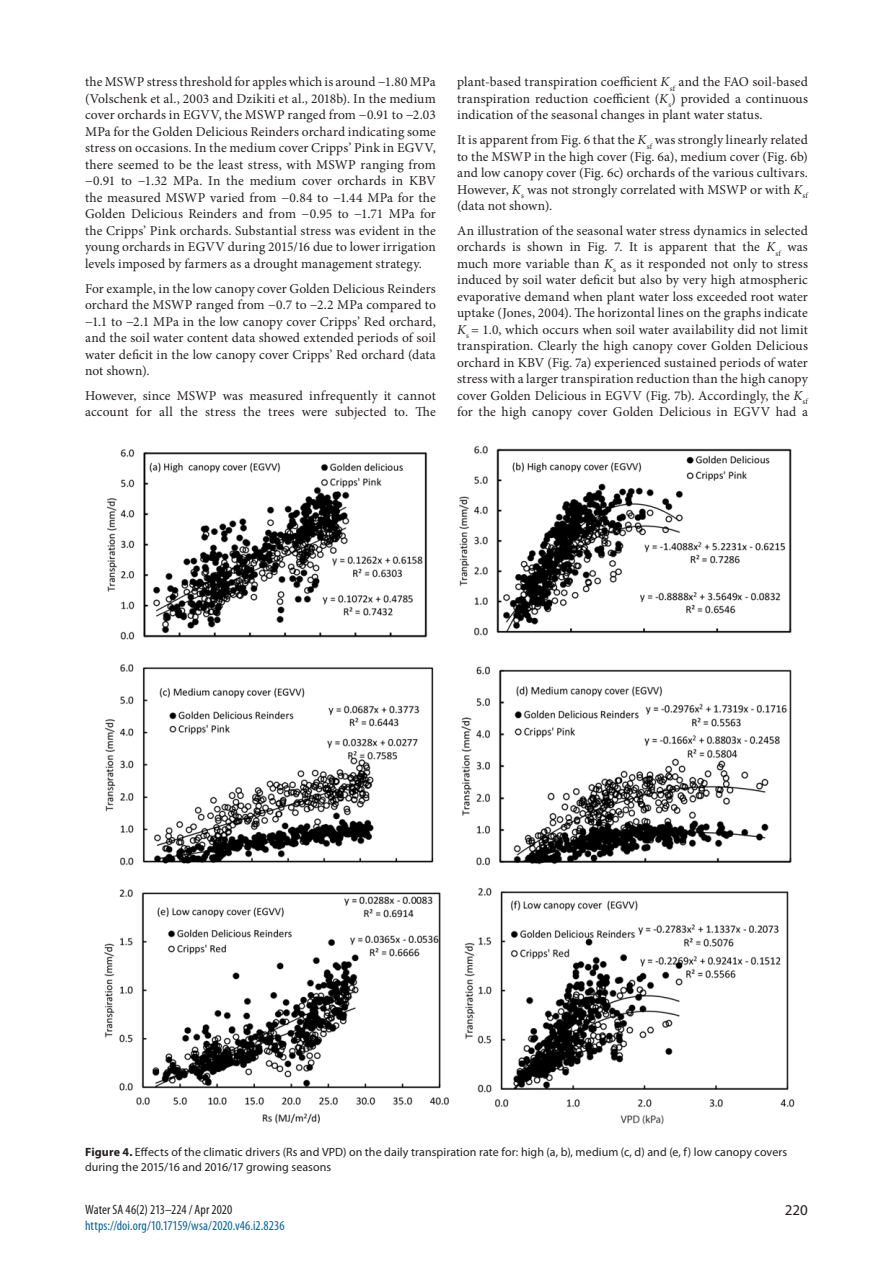
<style>
.page{position:relative;width:893px;height:1263px;background:#fff}
.page>*{position:absolute;margin:0;border:0;box-sizing:border-box;transform-origin:0 0}
.t1{font:15px "Myriad Pro";color:#231f20}
.Body_Text{font:13.5px/16.5px "Minion Pro";letter-spacing:.005em;color:#231f20;text-align:justify}
.t2{font:condensed 13.5px "Myriad Pro";letter-spacing:.005em;color:#056199}
.t3{font:condensed 13.5px "Myriad Pro";color:#231f20}
.Fig___Table_caption{font:12px/15px "Myriad Pro";letter-spacing:.005em;color:#231f20}
.s1{font-style:italic}
.s2{font-weight:700}
</style>
<div class="page">
<img style="left:104px;top:445px;width:691px;height:680px">
<p class="Body_Text" style="left:85px;top:74px;width:352px">the MSWP stress threshold for apples which is around −1.80 MPa (Volschenk et al., 2003 and Dzikiti et al., 2018b). In the medium cover orchards in EGVV, the MSWP ranged from −0.91 to −2.03<br>MPa for the Golden Delicious Reinders orchard indicating some stress on occasions. In the medium cover Cripps’ Pink in EGVV, there seemed to be the least stress, with MSWP ranging from −0.91 to −1.32 MPa. In the medium cover orchards in KBV the measured MSWP varied from −0.84 to −1.44 MPa for the Golden Delicious Reinders and from −0.95 to −1.71 MPa for the Cripps’ Pink orchards. Substantial stress was evident in the young orchards in EGVV during 2015/16 due to lower irrigation levels imposed by farmers as a drought management strategy.</p>
<p class="Body_Text" style="left:85px;top:280px;width:352px">For example, in the low canopy cover Golden Delicious Reinders orchard the MSWP ranged from −0.7 to −2.2 MPa compared to −1.1 to −2.1 MPa in the low canopy cover Cripps’ Red orchard, and the soil water content data showed extended periods of soil water deficit in the low canopy cover Cripps’ Red orchard (data not shown).</p>
<p class="Body_Text" style="left:85px;top:387px;width:352px">However, since MSWP was measured infrequently it cannot account for all the stress the trees were subjected to. The</p>
<p class="Body_Text" style="left:457px;top:74px;width:352px">plant-based transpiration coefficient <span class="s1">K</span><sub>sf</sub> and the FAO soil-based transpiration reduction coefficient (<span class="s1">K</span><sub>s</sub>) provided a continuous indication of the seasonal changes in plant water status.</p>
<p class="Body_Text" style="left:457px;top:132px;width:352px">It is apparent from Fig. 6 that the <span class="s1">K</span><sub>sf</sub> was strongly linearly related to the MSWP in the high cover (Fig. 6a), medium cover (Fig. 6b) and low canopy cover (Fig. 6c) orchards of the various cultivars.<br>However, <span class="s1">K</span><sub>s</sub> was not strongly correlated with MSWP or with <span class="s1">K</span><sub>sf </sub>(data not shown).</p>
<p class="Body_Text" style="left:457px;top:222px;width:352px">An illustration of the seasonal water stress dynamics in selected orchards is shown in Fig. 7. It is apparent that the <span class="s1">K</span><sub>sf</sub> was much more variable than <span class="s1">K</span><sub>s</sub> as it responded not only to stress induced by soil water deficit but also by very high atmospheric evaporative demand when plant water loss exceeded root water uptake (Jones, 2004). The horizontal lines on the graphs indicate <span class="s1">K</span><sub>s</sub> = 1.0, which occurs when soil water availability did not limit transpiration. Clearly the high canopy cover Golden Delicious orchard in KBV (Fig. 7a) experienced sustained periods of water stress with a larger transpiration reduction than the high canopy cover Golden Delicious in EGVV (Fig. 7b). Accordingly, the <span class="s1">K</span><sub>sf </sub>for the high canopy cover Golden Delicious in EGVV had a</p>
<p class="Fig___Table_caption" style="left:85px;top:1144px;width:704px"><span class="s2">Figure 4.</span> Effects of the climatic drivers (Rs and VPD) on the daily transpiration rate for: high (a, b), medium (c, d) and (e, f) low canopy covers during the 2015/16 and 2016/17 growing seasons</p>
<p class="t3" style="left:85px;top:1201px;width:149px">Water SA 46(2) 213–224 / Apr 2020</p>
<p class="t1" style="left:785px;top:1200px;width:25px">220</p>
<p class="t2" style="left:85px;top:1217px;width:201px">https://doi.org/10.17159/wsa/2020.v46.i2.8236</p>
</div>
